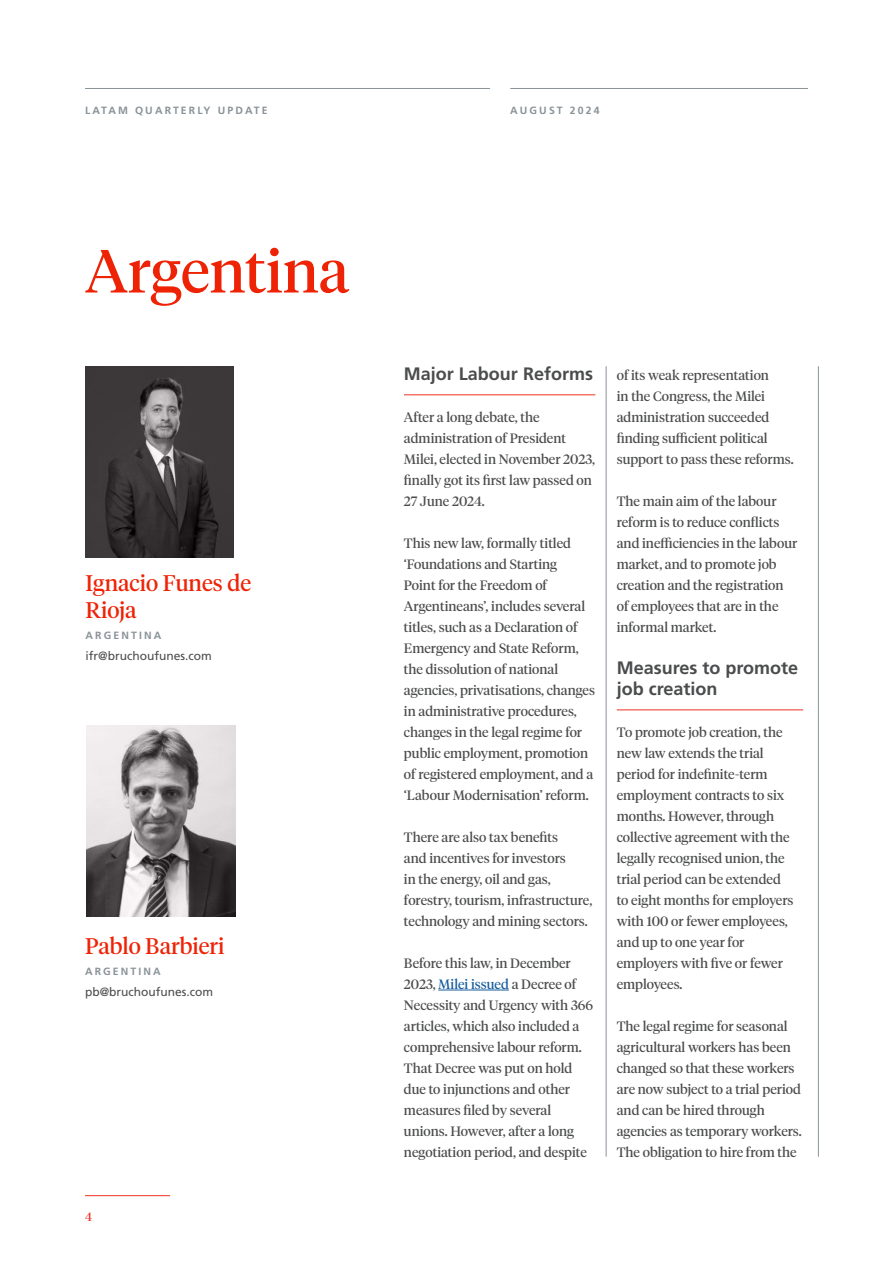
<style>
.page{position:relative;width:893px;height:1263px;background:#fff}
.page>*{position:absolute;margin:0;border:0;box-sizing:border-box;transform-origin:0 0}
._0__Title{font:60px "Tiempos Headline Regular";color:#ee2306}
.Name_-_Partner{font:22.5px/27px "Tiempos Headline Regular";color:#ee2306}
._0_0__Title{font:700 18px/21px "Frutiger LT Std";color:#4b4c4d}
.t1{font:13.5px/21px "Tiempos Headline Regular";color:#4b4c4d}
.Author_description{font:12px "Frutiger LT Std";color:#4b4c4d}
.t2{font:12px "Tiempos Headline Regular";color:#ef3122}
.Page_header{font:700 10.5px "Frutiger LT Std";letter-spacing:.2em;color:#8a9398}
.Name_-_Partner-2{font:700 10.5px "Frutiger LT Std";letter-spacing:.2em;color:#8a9398}
.s1{color:#175d9e}
</style>
<div class="page">
<hr style="left:404px;top:394px;width:191px;height:1px;background:#ef3122">
<hr style="left:438px;top:990px;width:71px;height:1px;background:#175d9e">
<hr style="left:617px;top:709px;width:186px;height:1px;background:#ef3122">
<hr style="left:606px;top:366px;width:1px;height:791px;background:#8a9398">
<img style="left:87px;top:725px;width:148px;height:191px">
<img style="left:85px;top:366px;width:149px;height:192px">
<hr style="left:818px;top:366px;width:1px;height:791px;background:#8a9398">
<hr style="left:85px;top:1195px;width:85px;height:1px;background:#ef3122">
<hr style="left:510px;top:88px;width:298px;height:1px;background:#8a9398">
<hr style="left:85px;top:88px;width:405px;height:1px;background:#8a9398">
<p class="Page_header" style="left:85px;top:104px;width:184px">LATAM QUARTERLY UPDATE</p>
<p class="Page_header" style="left:510px;top:104px;width:91px">AUGUST 2024</p>
<p class="_0__Title" style="left:85px;top:230px;width:265px">Argentina</p>
<p class="Name_-_Partner" style="left:86px;top:569px;width:167px">Ignacio Funes de<br>Rioja</p>
<p class="Name_-_Partner-2" style="left:86px;top:629px;width:77px">ARGENTINA</p>
<p class="Author_description" style="left:86px;top:649px;width:128px">ifr@bruchoufunes.com</p>
<p class="Name_-_Partner" style="left:85px;top:931px;width:141px">Pablo Barbieri</p>
<p class="Name_-_Partner-2" style="left:85px;top:965px;width:77px">ARGENTINA</p>
<p class="Author_description" style="left:85px;top:984px;width:130px">pb@bruchoufunes.com</p>
<p class="t2" style="left:85px;top:1209px;width:9px">4</p>
<p class="_0_0__Title" style="left:404px;top:363px;width:191px">Major Labour Reforms</p>
<p class="t1" style="left:404px;top:406px;width:192px">After a long debate, the administration of President<br>Milei, elected in November 2023, finally got its first law passed on<br>27 June 2024.</p>
<p class="t1" style="left:404px;top:532px;width:193px">This new law, formally titled ‘Foundations and Starting<br>Point for the Freedom of<br>Argentineans’, includes several titles, such as a Declaration of<br>Emergency and State Reform, the dissolution of national agencies, privatisations, changes in administrative procedures, changes in the legal regime for public employment, promotion of registered employment, and a ‘Labour Modernisation’ reform.</p>
<p class="t1" style="left:404px;top:826px;width:190px">There are also tax benefits<br>and incentives for investors<br>in the energy, oil and gas, forestry, tourism, infrastructure, technology and mining sectors.</p>
<p class="t1" style="left:404px;top:952px;width:191px">Before this law, in December<br>2023, <span class="s1">Milei issued</span> a Decree of<br>Necessity and Urgency with 366 articles, which also included a comprehensive labour reform.<br>That Decree was put on hold due to injunctions and other measures filed by several unions. However, after a long negotiation period, and despite</p>
<p class="t1" style="left:617px;top:364px;width:178px">of its weak representation<br>in the Congress, the Milei administration succeeded finding sufficient political support to pass these reforms.</p>
<p class="t1" style="left:617px;top:490px;width:182px">The main aim of the labour reform is to reduce conflicts and inefficiencies in the labour market, and to promote job creation and the registration of employees that are in the informal market.</p>
<p class="_0_0__Title" style="left:617px;top:657px;width:183px">Measures to promote job creation</p>
<p class="t1" style="left:617px;top:721px;width:178px">To promote job creation, the new law extends the trial period for indefinite-term employment contracts to six months. However, through collective agreement with the legally recognised union, the trial period can be extended to eight months for employers with 100 or fewer employees, and up to one year for employers with five or fewer employees.</p>
<p class="t1" style="left:617px;top:1015px;width:186px">The legal regime for seasonal agricultural workers has been changed so that these workers are now subject to a trial period and can be hired through agencies as temporary workers.<br>The obligation to hire from the</p>
</div>
